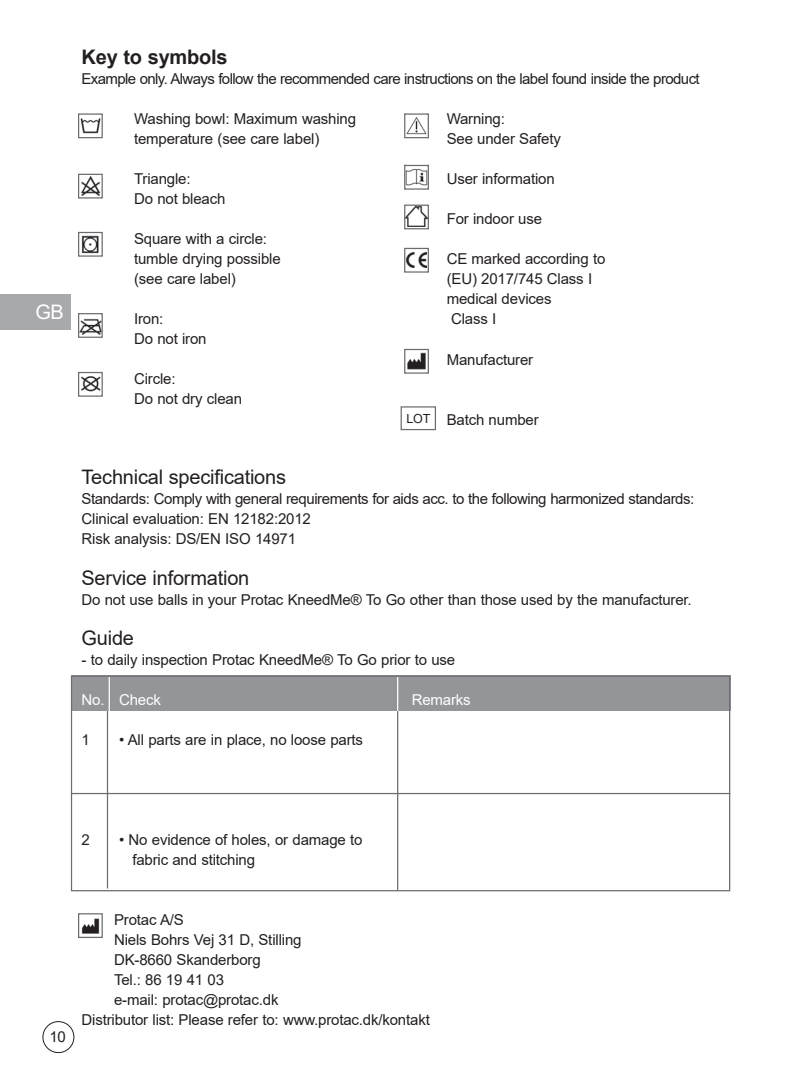
<style>
.page{position:relative;width:787px;height:1092px;background:#fff}
.page>*{position:absolute;margin:0;border:0;box-sizing:border-box;transform-origin:0 0}
.t1{font:20px "Arial";letter-spacing:-.01em;color:#231f20}
.t2{font:700 20px "Arial";letter-spacing:-.01em;color:#231f20}
.t3{font:20px "Arial";color:#fff}
.t4{font:15px/20px "Arial";letter-spacing:-.01em;color:#231f20}
.t5{font:15px/20px "Arial";letter-spacing:-.03em;color:#231f20}
.t6{font:15px "Arial";letter-spacing:-.04em;color:#231f20}
.t7{font:15px "Arial";letter-spacing:-.01em;color:#fff}
.s1{font-size:12.5px}
</style>
<div class="page">
<div style="left:43px;top:1021px;width:31px;height:31px;border:1px solid #231f20;border-radius:50%"></div>
<div style="left:71px;top:675px;width:659px;height:36px;background:#939598"></div>
<div style="left:71px;top:675px;width:659px;height:216px;border:1px solid #6c6d70"></div>
<hr style="left:71px;top:792px;width:659px;height:2px;background:#6c6d70">
<hr style="left:397px;top:711px;width:1px;height:178px;background:#6c6d70">
<hr style="left:397px;top:677px;width:1px;height:34px;background:#fff">
<hr style="left:109px;top:677px;width:1px;height:34px;background:#fff">
<hr style="left:107px;top:711px;width:1px;height:177px;background:#6c6d70">
<img style="left:81px;top:918px;width:19px;height:16px">
<div style="left:78px;top:913px;width:25px;height:24px;border:1px solid #6c6d70"></div>
<div style="left:0;top:294px;width:71px;height:36px;background:#a8a9ad"></div>
<img style="left:80px;top:118px;width:21px;height:16px">
<div style="left:78px;top:113px;width:25px;height:25px;border:1px solid #6c6d70"></div>
<img style="left:406px;top:117px;width:21px;height:18px">
<div style="left:404px;top:113px;width:25px;height:25px;border:1px solid #6c6d70"></div>
<img style="left:81px;top:176px;width:20px;height:19px">
<div style="left:78px;top:174px;width:25px;height:24px;border:1px solid #6c6d70"></div>
<img style="left:406px;top:168px;width:21px;height:18px">
<div style="left:404px;top:165px;width:25px;height:25px;border:1px solid #6c6d70"></div>
<img style="left:81px;top:235px;width:18px;height:19px">
<div style="left:78px;top:232px;width:25px;height:25px;border:1px solid #6c6d70"></div>
<img style="left:406px;top:206px;width:21px;height:20px">
<div style="left:404px;top:204px;width:25px;height:25px;border:1px solid #6c6d70"></div>
<img style="left:80px;top:318px;width:21px;height:16px">
<div style="left:78px;top:313px;width:25px;height:25px;border:1px solid #6c6d70"></div>
<img style="left:407px;top:252px;width:19px;height:16px">
<div style="left:404px;top:248px;width:25px;height:24px;border:1px solid #6c6d70"></div>
<img style="left:407px;top:352px;width:19px;height:18px">
<div style="left:404px;top:349px;width:25px;height:24px;border:1px solid #6c6d70"></div>
<img style="left:81px;top:376px;width:20px;height:16px">
<div style="left:78px;top:372px;width:25px;height:24px;border:1px solid #6c6d70"></div>
<div style="left:400px;top:406px;width:36px;height:24px;border:1px solid #6c6d70"></div>
<h1 class="t3" style="left:35px;top:298px;width:30px">GB</h1>
<h1 class="t2" style="left:81px;top:43px;width:148px">Key to symbols</h1>
<p class="t6" style="left:81px;top:69px;width:619px">Example only. Always follow the recommended care instructions on the label found inside the product</p>
<p class="t4" style="left:134px;top:109px;width:223px">Washing bowl: Maximum washing temperature (see care label)</p>
<p class="t4" style="left:134px;top:169px;width:93px">Triangle:<br>Do not bleach</p>
<p class="t4" style="left:134px;top:229px;width:148px">Square with a circle: tumble drying possible (see care label)</p>
<p class="t4" style="left:134px;top:309px;width:74px">Iron:<br>Do not iron</p>
<p class="t4" style="left:134px;top:369px;width:110px">Circle:<br>Do not dry clean</p>
<p class="t4" style="left:446px;top:109px;width:116px">Warning:<br>See under Safety</p>
<p class="t4" style="left:446px;top:169px;width:109px">User information</p>
<p class="t4" style="left:446px;top:209px;width:97px">For indoor use</p>
<p class="t4" style="left:446px;top:249px;width:160px">CE marked according to (EU) 2017/745 Class I medical devices<br>Class I</p>
<p class="t4" style="left:446px;top:349px;width:88px">Manufacturer</p>
<p class="t4" style="left:406px;top:409px;width:134px"><span class="s1">LOT</span> Batch number</p>
<h1 class="t1" style="left:81px;top:463px;width:206px">Technical specifications</h1>
<p class="t5" style="left:81px;top:489px;width:614px">Standards: Comply with general requirements for aids acc. to the following harmonized standards:<br>Clinical evaluation: EN 12182:2012<br>Risk analysis: DS/EN ISO 14971</p>
<h1 class="t1" style="left:81px;top:563px;width:169px">Service information</h1>
<p class="t4" style="left:81px;top:589px;width:611px">Do not use balls in your Protac KneedMe® To Go other than those used by the manufacturer.</p>
<h1 class="t1" style="left:81px;top:623px;width:54px">Guide</h1>
<p class="t4" style="left:81px;top:649px;width:375px">- to daily inspection Protac KneedMe® To Go prior to use</p>
<p class="t7" style="left:81px;top:689px;width:81px">No. Check</p>
<p class="t7" style="left:411px;top:689px;width:61px">Remarks</p>
<p class="t4" style="left:81px;top:729px;width:10px">1</p>
<p class="t4" style="left:119px;top:729px;width:245px">• All parts are in place, no loose parts</p>
<p class="t4" style="left:81px;top:829px;width:10px">2</p>
<p class="t4" style="left:132px;top:829px;width:232px;text-indent:-13px">• No evidence of holes, or damage to fabric and stitching</p>
<p class="t4" style="left:50px;top:1026px;width:18px">10</p>
<p class="t4" style="left:114px;top:909px;width:71px">Protac A/S</p>
<p class="t4" style="left:114px;top:929px;width:189px">Niels Bohrs Vej 31 D, Stilling</p>
<p class="t4" style="left:114px;top:949px;width:148px">DK-8660 Skanderborg</p>
<p class="t4" style="left:114px;top:969px;width:111px">Tel.: 86 19 41 03</p>
<p class="t4" style="left:114px;top:989px;width:166px">e-mail: protac@protac.dk</p>
<p class="t4" style="left:81px;top:1009px;width:350px">Distributor list: Please refer to: www.protac.dk/kontakt</p>
</div>
